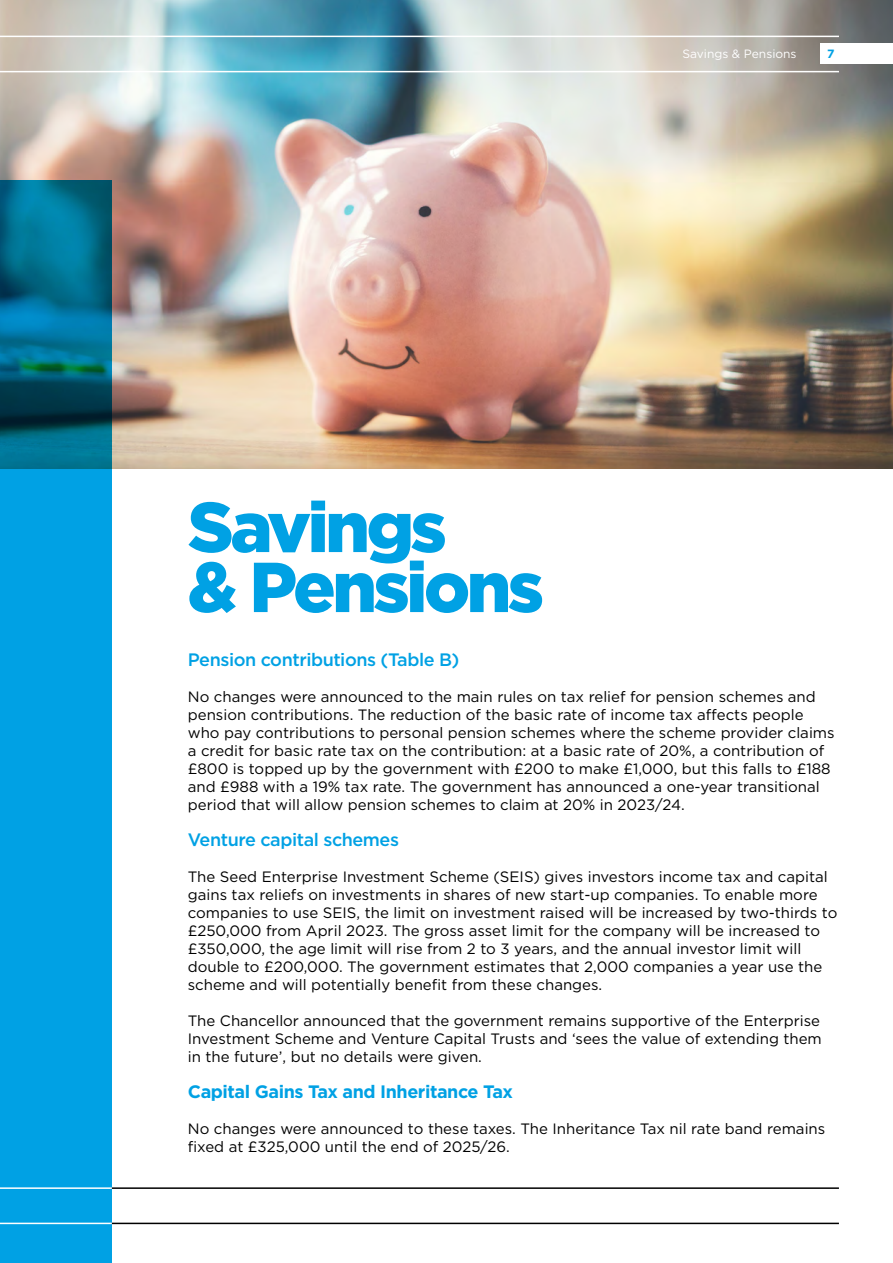
<style>
.page{position:relative;width:893px;height:1263px;background:#fff}
.page>*{position:absolute;margin:0;border:0;box-sizing:border-box;transform-origin:0 0}
.t1{font:900 70.5px/60px "Gotham";letter-spacing:-.05em;color:#00a1e4}
.t2{font:500 18px "Gotham";letter-spacing:-.025em;color:#00a1e4}
.t3{font:700 18px "Gotham";letter-spacing:-.025em;color:#00a1e4}
.t4{font:15px/18px "Gotham";color:#000}
.t5{font:12px "Gotham";color:#fff}
.t6{font:700 12px "Gotham";color:#00a1e4}
</style>
<div class="page">
<img style="left:0;top:0;width:893px;height:468px">
<svg style="left:0;top:180px;width:112px;height:1083px;fill:#00a1e4"></svg>
<div style="left:821px;top:43px;width:72px;height:21px;background:#fff"></div>
<hr style="left:0;top:1223px;width:112px;height:1px;background:#fff">
<hr style="left:0;top:1187px;width:112px;height:2px;background:#fff">
<hr style="left:0;top:71px;width:839px;height:1px;background:#fff">
<hr style="left:0;top:36px;width:839px;height:1px;background:#fff">
<hr style="left:112px;top:1223px;width:727px;height:1px;background:#000">
<hr style="left:112px;top:1187px;width:727px;height:2px;background:#000">
<p class="t5" style="left:682px;top:46px;width:116px">Savings &amp; Pensions</p>
<p class="t6" style="left:827px;top:46px;width:9px">7</p>
<h1 class="t1" style="left:188px;top:496px;width:358px">Savings<br>&amp; Pensions</h1>
<p class="t2" style="left:188px;top:648px;width:273px">Pension contributions (Table B)</p>
<p class="t4" style="left:188px;top:687px;width:648px">No changes were announced to the main rules on tax relief for pension schemes and pension contributions. The reduction of the basic rate of income tax affects people who pay contributions to personal pension schemes where the scheme provider claims a credit for basic rate tax on the contribution: at a basic rate of 20%, a contribution of £800 is topped up by the government with £200 to make £1,000, but this falls to £188 and £988 with a 19% tax rate. The government has announced a one-year transitional period that will allow pension schemes to claim at 20% in 2023/24.</p>
<p class="t2" style="left:188px;top:828px;width:213px">Venture capital schemes</p>
<p class="t4" style="left:188px;top:867px;width:651px">The Seed Enterprise Investment Scheme (SEIS) gives investors income tax and capital gains tax reliefs on investments in shares of new start-up companies. To enable more companies to use SEIS, the limit on investment raised will be increased by two-thirds to £250,000 from April 2023. The gross asset limit for the company will be increased to £350,000, the age limit will rise from 2 to 3 years, and the annual investor limit will double to £200,000. The government estimates that 2,000 companies a year use the scheme and will potentially benefit from these changes.</p>
<p class="t4" style="left:188px;top:1011px;width:636px">The Chancellor announced that the government remains supportive of the Enterprise<br>Investment Scheme and Venture Capital Trusts and ‘sees the value of extending them in the future’, but no details were given.</p>
<p class="t3" style="left:188px;top:1080px;width:327px">Capital Gains Tax and Inheritance Tax</p>
<p class="t4" style="left:188px;top:1119px;width:639px">No changes were announced to these taxes. The Inheritance Tax nil rate band remains fixed at £325,000 until the end of 2025/26.</p>
</div>
